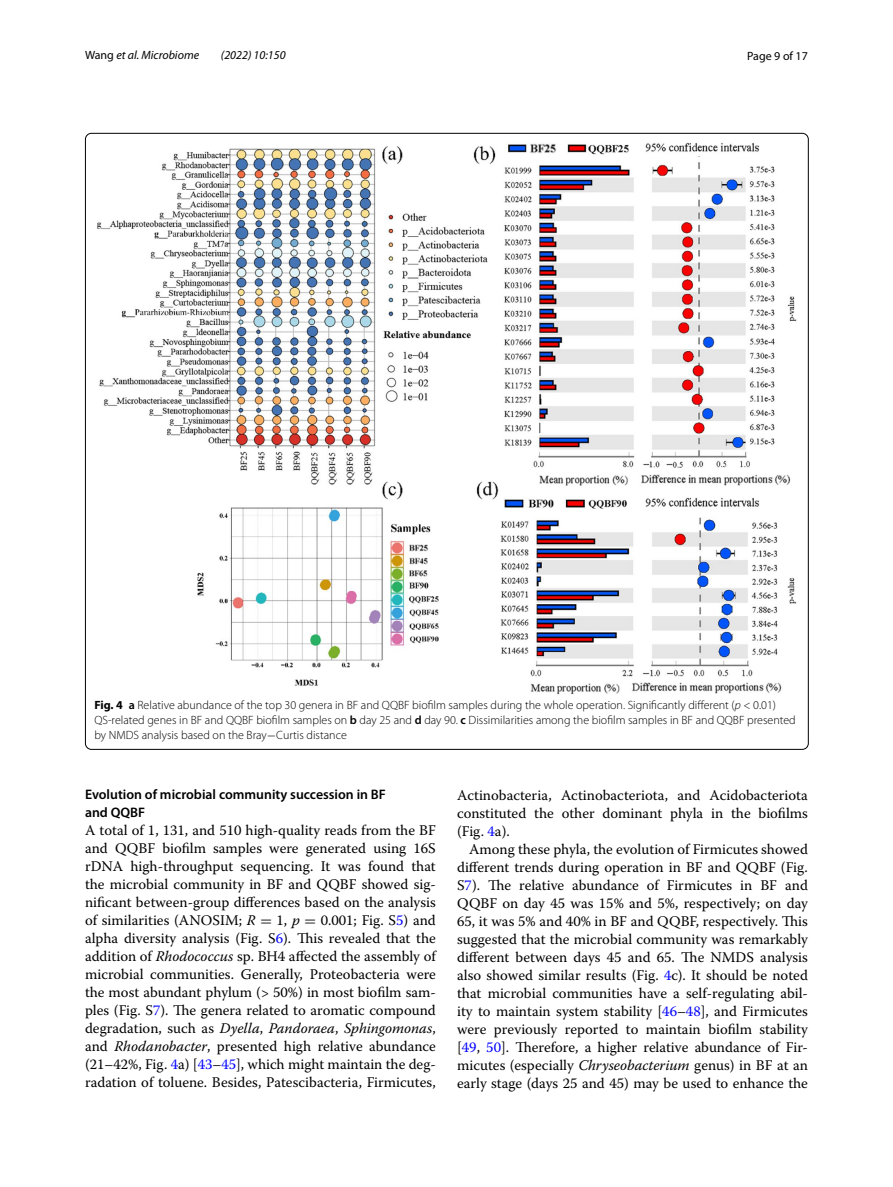
<style>
.page{position:relative;width:893px;height:1187px;background:#fff}
.page>*{position:absolute;margin:0;border:0;box-sizing:border-box;transform-origin:0 0}
.t1{font:14.7px/18px "Warnock Pro";color:#000;text-align:justify}
.t2{font:600 13.8px/18px "Myriad Pro";color:#000}
.t3{font:300 12px/15px "Myriad Pro";color:#000}
.t4{font:italic 12px "Myriad Pro";color:#000}
.t5{font:12px "Myriad Pro";color:#000}
.s1{font-style:normal}
.s2{font-weight:700}
.s3{font-weight:600}
.s4{font-style:italic}
.s5{font-family:"MTSY";font-weight:400}
.s6{font-family:"MTSY"}
.s7{color:#00f}
</style>
<div class="page">
<img style="left:97px;top:142px;width:700px;height:552px">
<p class="t4" style="left:85px;top:48px;width:116px"><span class="s1">Wang</span> et al. Microbiome</p>
<p class="t4" style="left:221px;top:48px;width:66px">(2022) 10:150</p>
<p class="t5" style="left:747px;top:48px;width:62px">Page 9 of 17</p>
<p class="t3" style="left:94px;top:698px;width:703px"><span class="s2">Fig. 4</span> <span class="s3">a</span> Relative abundance of the top 30 genera in BF and QQBF biofilm samples during the whole operation. Significantly different (<span class="s4">p</span> &lt; 0.01)<br>QS-related genes in BF and QQBF biofilm samples on <span class="s3">b</span> day 25 and <span class="s3">d</span> day 90. <span class="s3">c</span> Dissimilarities among the biofilm samples in BF and QQBF presented by NMDS analysis based on the Bray<span class="s5">−</span>Curtis distance</p>
<p class="t2" style="left:85px;top:785px;width:302px">Evolution of microbial community succession in BF and QQBF</p>
<p class="t1" style="left:85px;top:821px;width:352px">A total of 1, 131, and 510 high-quality reads from the BF and QQBF biofilm samples were generated using 16S rDNA high-throughput sequencing. It was found that the microbial community in BF and QQBF showed sig&shy;nificant between-group differences based on the analysis of similarities (ANOSIM; <span class="s4">R</span> <span class="s6">=</span> 1, <span class="s4">p</span> <span class="s6">=</span> 0.001; Fig. S<span class="s7">5</span>) and alpha diversity analysis (Fig. S<span class="s7">6</span>). This revealed that the addition of <span class="s4">Rhodococcus</span> sp. BH4 affected the assembly of microbial communities. Generally, Proteobacteria were the most abundant phylum (&gt; 50%) in most biofilm sam&shy;ples (Fig. S<span class="s7">7</span>). The genera related to aromatic compound degradation, such as <span class="s4">Dyella</span>, <span class="s4">Pandoraea</span>, <span class="s4">Sphingomonas</span>, and <span class="s4">Rhodanobacter</span>, presented high relative abundance (21–42%, Fig. <span class="s7">4</span>a) [<span class="s7">43</span>–<span class="s7">45</span>], which might maintain the deg&shy;radation of toluene. Besides, Patescibacteria, Firmicutes,</p>
<p class="t1" style="left:457px;top:785px;width:352px">Actinobacteria, Actinobacteriota, and Acidobacteriota constituted the other dominant phyla in the biofilms (Fig. <span class="s7">4</span>a).</p>
<p class="t1" style="left:457px;top:839px;width:352px;text-indent:12px">Among these phyla, the evolution of Firmicutes showed different trends during operation in BF and QQBF (Fig.<br>S<span class="s7">7</span>). The relative abundance of Firmicutes in BF and QQBF on day 45 was 15% and 5%, respectively; on day 65, it was 5% and 40% in BF and QQBF, respectively. This suggested that the microbial community was remarkably different between days 45 and 65. The NMDS analysis also showed similar results (Fig. <span class="s7">4</span>c). It should be noted that microbial communities have a self-regulating abil&shy;ity to maintain system stability [<span class="s7">46</span>–<span class="s7">48</span>], and Firmicutes were previously reported to maintain biofilm stability [<span class="s7">49</span>, <span class="s7">50</span>]. Therefore, a higher relative abundance of Fir&shy;micutes (especially <span class="s4">Chryseobacterium</span> genus) in BF at an early stage (days 25 and 45) may be used to enhance the</p>
</div>
